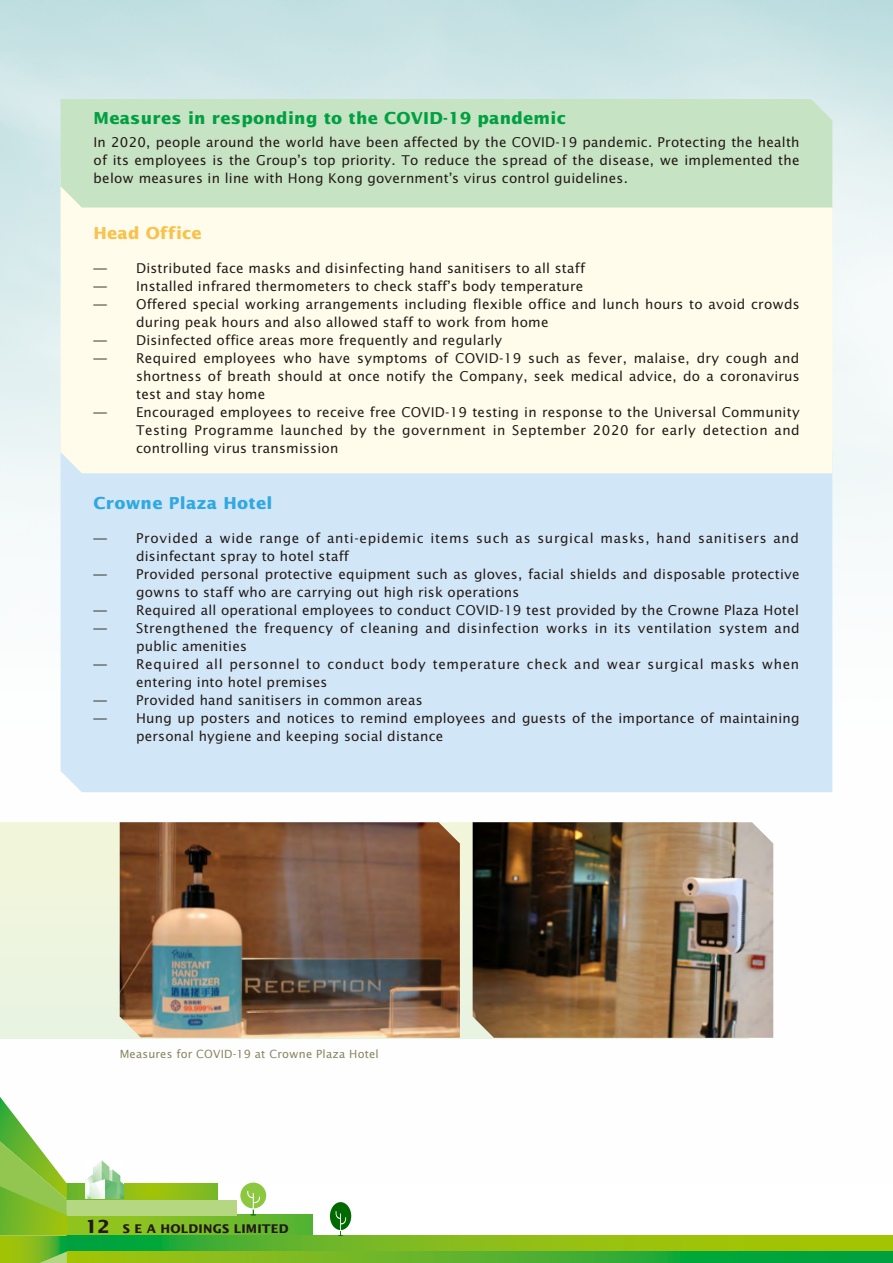
<style>
.page{position:relative;width:893px;height:1263px;background:#fff}
.page>*{position:absolute;margin:0;border:0;box-sizing:border-box;transform-origin:0 0}
.t1{font:700 16.5px "Lucida Sans Std";letter-spacing:.015em;color:#00a041}
.t2{font:700 16.5px "Lucida Sans Std";letter-spacing:.015em;color:#30a8e1}
.t3{font:700 16.5px "Lucida Sans Std";letter-spacing:.015em;color:#fac14c}
.t4{font:13.5px/18px "Lucida Sans Std";letter-spacing:.015em;color:#231916;text-align:justify}
.t5{font:13.5px/18px "Lucida Sans Std";letter-spacing:.05em;color:#231916}
.t6{font:13.5px/18px "Lucida Sans Std";letter-spacing:.035em;color:#231916}
.t7{font:700 12px "Lucida Sans Std";letter-spacing:.015em;color:#231916}
.t8{font:11.25px "Lucida Sans Std";letter-spacing:.015em;color:#86845d}
.s1{font-size:18px}
</style>
<div class="page">
<div style="left:67px;top:1215px;width:246px;height:21px;background:linear-gradient(to right,#9cc71b,#57b333)"></div>
<svg style="left:67px;top:1236px;width:826px;height:15px;background:#74b91d"></svg>
<svg style="left:67px;top:1251px;width:826px;height:12px;background:#50b12b"></svg>
<svg style="left:67px;top:1183px;width:151px;height:16px;background:#8abd19"></svg>
<div style="left:67px;top:1199px;width:169px;height:16px;background:#b5d781"></div>
<svg style="left:0;top:1097px;width:67px;height:166px"></svg>
<svg style="left:240px;top:1182px;width:26px;height:33px"></svg>
<svg style="left:330px;top:1202px;width:21px;height:34px"></svg>
<img style="left:85px;top:1160px;width:39px;height:39px">
<div style="left:61px;top:473px;width:771px;height:319px;background:#d1e6f7"></div>
<div style="left:61px;top:207px;width:771px;height:266px;background:#fffceb"></div>
<div style="left:61px;top:99px;width:771px;height:108px;background:#c6e3c3"></div>
<div style="left:0;top:822px;width:749px;height:217px;background:#eef5de"></div>
<img style="left:120px;top:822px;width:340px;height:216px">
<img style="left:473px;top:822px;width:300px;height:216px">
<p class="t1" style="left:94px;top:109px;width:474px">Measures in responding to the COVID-19 pandemic</p>
<p class="t4" style="left:94px;top:133px;width:708px">In 2020, people around the world have been affected by the COVID-19 pandemic. Protecting the health of its employees is the Group’s top priority. To reduce the spread of the disease, we implemented the below measures in line with Hong Kong government’s virus control guidelines.</p>
<p class="t3" style="left:94px;top:224px;width:110px">Head Office</p>
<p class="t4" style="left:94px;top:259px;width:493px">— Distributed face masks and disinfecting hand sanitisers to all staff</p>
<p class="t4" style="left:94px;top:277px;width:491px">— Installed infrared thermometers to check staff’s body temperature</p>
<p class="t4" style="left:136px;top:295px;width:665px;text-indent:-43px">— Offered special working arrangements including flexible office and lunch hours to avoid crowds during peak hours and also allowed staff to work from home</p>
<p class="t4" style="left:94px;top:331px;width:410px">— Disinfected office areas more frequently and regularly</p>
<p class="t4" style="left:136px;top:349px;width:665px;text-indent:-43px">— Required employees who have symptoms of COVID-19 such as fever, malaise, dry cough and shortness of breath should at once notify the Company, seek medical advice, do a coronavirus test and stay home</p>
<p class="t4" style="left:136px;top:403px;width:665px;text-indent:-43px">— Encouraged employees to receive free COVID-19 testing in response to the Universal Community Testing Programme launched by the government in September 2020 for early detection and controlling virus transmission</p>
<p class="t2" style="left:94px;top:494px;width:180px">Crowne Plaza Hotel</p>
<p class="t5" style="left:136px;top:529px;width:664px;text-indent:-43px">— Provided a wide range of anti-epidemic items such as surgical masks, hand sanitisers and disinfectant spray to hotel staff</p>
<p class="t4" style="left:136px;top:565px;width:665px;text-indent:-43px">— Provided personal protective equipment such as gloves, facial shields and disposable protective gowns to staff who are carrying out high risk operations</p>
<p class="t4" style="left:94px;top:601px;width:707px">— Required all operational employees to conduct COVID-19 test provided by the Crowne Plaza Hotel</p>
<p class="t6" style="left:136px;top:619px;width:665px;text-indent:-43px">— Strengthened the frequency of cleaning and disinfection works in its ventilation system and public amenities</p>
<p class="t5" style="left:136px;top:655px;width:665px;text-indent:-43px">— Required all personnel to conduct body temperature check and wear surgical masks when entering into hotel premises</p>
<p class="t4" style="left:94px;top:691px;width:331px">— Provided hand sanitisers in common areas</p>
<p class="t4" style="left:136px;top:709px;width:665px;text-indent:-43px">— Hung up posters and notices to remind employees and guests of the importance of maintaining personal hygiene and keeping social distance</p>
<p class="t8" style="left:120px;top:1047px;width:261px">Measures for COVID-19 at Crowne Plaza Hotel</p>
<p class="t7" style="left:85px;top:1221px;width:205px"><span class="s1">12</span> S E A Holdings Limited</p>
</div>
